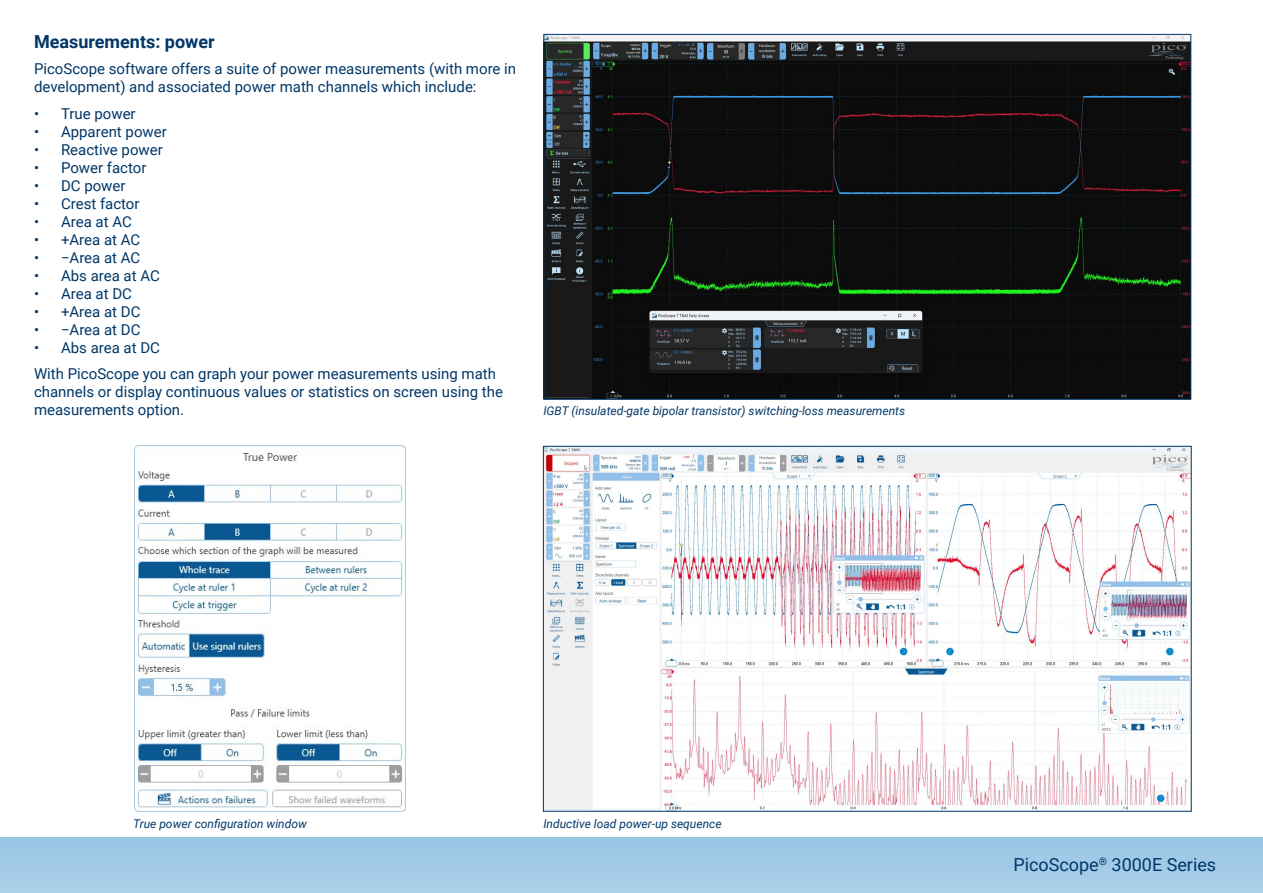
<style>
.page{position:relative;width:1263px;height:893px;background:#fff}
.page>*{position:absolute;margin:0;border:0;box-sizing:border-box;transform-origin:0 0}
.t1{font:18px "Roboto";color:#003768}
.t2{font:700 18px "Roboto";color:#003768}
.t3{font:15px/18px "Roboto";color:#003768}
.t4{font:italic 12px "Roboto";color:#003768}
</style>
<div class="page">
<div style="left:0;top:838px;width:1263px;height:55px;background:#a2cae6"></div>
<img style="left:545px;top:36px;width:644px;height:362px">
<img style="left:134px;top:446px;width:272px;height:366px">
<img style="left:545px;top:448px;width:644px;height:362px">
<p class="t2" style="left:34px;top:29px;width:182px">Measurements: power</p>
<p class="t3" style="left:34px;top:59px;width:484px">PicoScope software offers a suite of power measurements (with more in development) and associated power math channels which include:</p>
<p class="t3" style="left:34px;top:104px;width:103px">• True power</p>
<p class="t3" style="left:34px;top:122px;width:134px">• Apparent power</p>
<p class="t3" style="left:34px;top:140px;width:130px">• Reactive power</p>
<p class="t3" style="left:34px;top:158px;width:114px">• Power factor</p>
<p class="t3" style="left:34px;top:176px;width:93px">• DC power</p>
<p class="t3" style="left:34px;top:194px;width:107px">• Crest factor</p>
<p class="t3" style="left:34px;top:212px;width:99px">• Area at AC</p>
<p class="t3" style="left:34px;top:230px;width:108px">• +Area at AC</p>
<p class="t3" style="left:34px;top:248px;width:108px">• −Area at AC</p>
<p class="t3" style="left:34px;top:266px;width:127px">• Abs area at AC</p>
<p class="t3" style="left:34px;top:284px;width:99px">• Area at DC</p>
<p class="t3" style="left:34px;top:302px;width:108px">• +Area at DC</p>
<p class="t3" style="left:34px;top:320px;width:108px">• −Area at DC</p>
<p class="t3" style="left:34px;top:333px;width:463px;line-height:26.5px">• Abs area at DC<br>With PicoScope you can graph your power measurements using math</p>
<p class="t3" style="left:34px;top:382px;width:471px">channels or display continuous values or statistics on screen using the measurements option.</p>
<p class="t4" style="left:543px;top:402px;width:363px">IGBT (insulated-gate bipolar transistor) switching-loss measurements</p>
<p class="t4" style="left:133px;top:815px;width:175px">True power configuration window</p>
<p class="t4" style="left:543px;top:815px;width:180px">Inductive load power-up sequence</p>
<p class="t1" style="left:1013px;top:852px;width:204px">PicoScope<sup>®</sup> 3000E Series</p>
</div>
